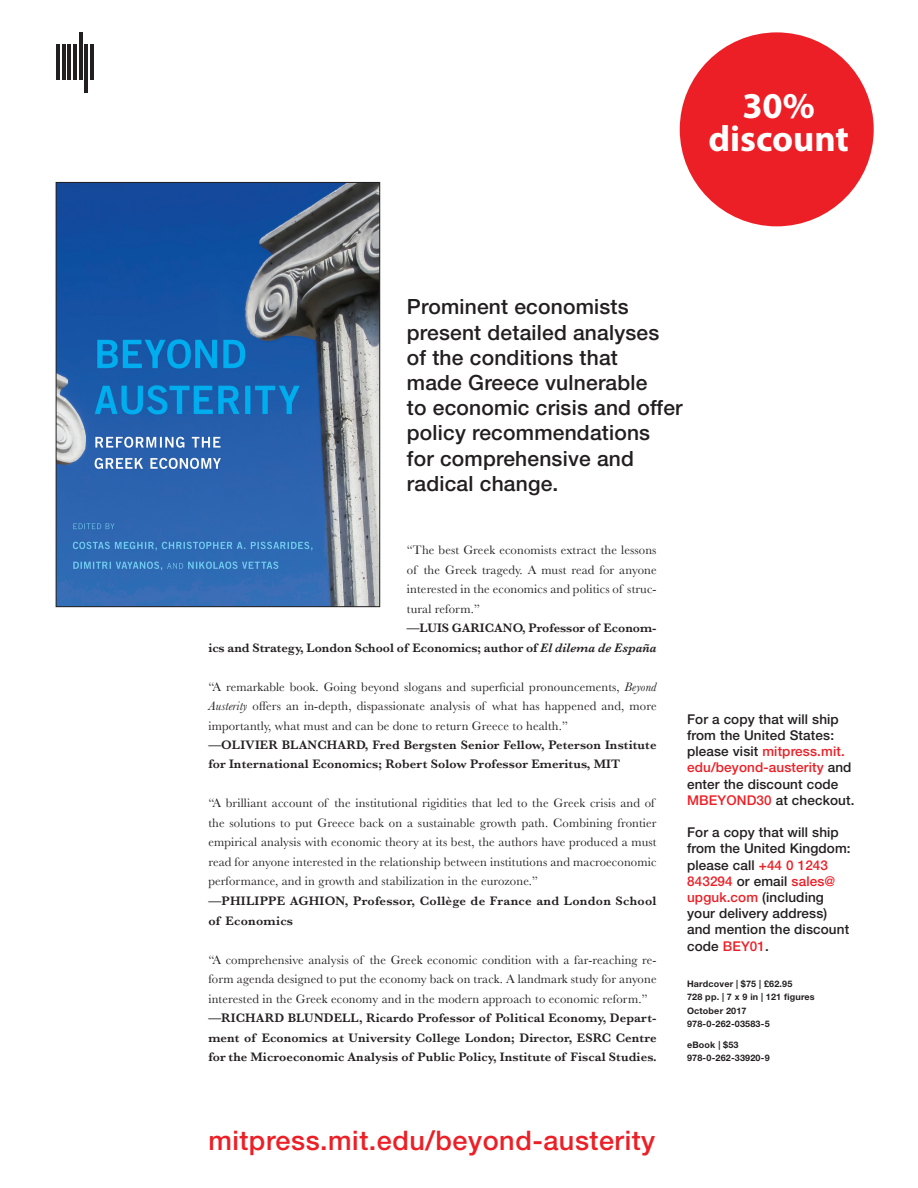
<style>
.page{position:relative;width:918px;height:1188px;background:#fff}
.page>*{position:absolute;margin:0;border:0;box-sizing:border-box;transform-origin:0 0}
.t1{font:700 36.45px/33px "Myriad Pro";color:#fff;text-align:center}
.t2{font:500 27px "Helvetica Neue LT Std";letter-spacing:.02em;color:#ed1f26}
.t3{font:500 21px/25.2px "Helvetica Neue LT Std";letter-spacing:.01em;color:#231f20}
.t4{font:500 13.5px/16.2px "Helvetica Neue LT Std";letter-spacing:.01em;color:#231f20}
.t5{font:12.75px/19.5px "Baskerville";letter-spacing:.01em;color:#231f20;text-align:justify}
.t6{font:600 12.75px/19.5px "Baskerville";letter-spacing:.01em;color:#231f20}
.t7{font:700 9px/13.5px "Helvetica Neue LT Std";letter-spacing:.02em;color:#231f20}
.s1{font-style:italic}
.s2{color:#ed1f26}
</style>
<div class="page">
<div style="left:680px;top:32px;width:194px;height:194px;background:#ed1f26;border-radius:50%"></div>
<hr style="left:56px;top:44px;width:4px;height:36px;background:#231f20">
<hr style="left:62px;top:44px;width:4px;height:36px;background:#231f20">
<hr style="left:67px;top:44px;width:4px;height:36px;background:#231f20">
<hr style="left:73px;top:44px;width:4px;height:36px;background:#231f20">
<hr style="left:90px;top:44px;width:4px;height:36px;background:#231f20">
<hr style="left:84px;top:44px;width:4px;height:49px;background:#231f20">
<hr style="left:79px;top:32px;width:4px;height:48px;background:#231f20">
<img style="left:58px;top:184px;width:320px;height:421px">
<div style="left:56px;top:182px;width:324px;height:425px;border:1px solid #231f20"></div>
<h1 class="t1" style="left:708px;top:88px;width:142px">30% discount</h1>
<h3 class="t3" style="left:407px;top:294px;width:277px">Prominent economists present detailed analyses of the conditions that<br>made Greece vulnerable<br>to economic crisis and offer policy recommendations<br>for comprehensive and radical change.</h3>
<p class="t5" style="left:407px;top:540px;width:251px">“The best Greek economists extract the lessons of the Greek tragedy. A must read for anyone interested in the economics and politics of struc&shy;tural reform.”</p>
<p class="t6" style="left:208px;top:618px;width:450px;text-align:right">—LUIS GARICANO, Professor of Econom-<br>ics and Strategy, London School of Economics; author of <span class="s1">El dilema de España</span></p>
<p class="t5" style="left:208px;top:677px;width:450px">“A remarkable book. Going beyond slogans and superficial pronouncements, <span class="s1">Beyond Austerity</span> offers an in-depth, dispassionate analysis of what has happened and, more importantly, what must and can be done to return Greece to health.”</p>
<p class="t6" style="left:208px;top:735px;width:450px">—OLIVIER BLANCHARD, Fred Bergsten Senior Fellow, Peterson Institute for International Economics; Robert Solow Professor Emeritus, MIT</p>
<p class="t5" style="left:208px;top:794px;width:450px;text-align:left">“A brilliant account of the institutional rigidities that led to the Greek crisis and of the solutions to put Greece back on a sustainable growth path. Combining frontier empirical analysis with economic theory at its best, the authors have produced a must read for anyone interested in the relationship between institutions and macroeconomic performance, and in growth and stabilization in the eurozone.”</p>
<p class="t6" style="left:208px;top:891px;width:450px">—PHILIPPE AGHION, Professor, Collège de France and London School of Economics</p>
<p class="t5" style="left:208px;top:950px;width:450px">“A comprehensive analysis of the Greek economic condition with a far-reaching re&shy;form agenda designed to put the economy back on track. A landmark study for anyone interested in the Greek economy and in the modern approach to economic reform.”</p>
<p class="t6" style="left:208px;top:1008px;width:450px;text-align:justify">—RICHARD BLUNDELL, Ricardo Professor of Political Economy, Depart&shy;ment of Economics at University College London; Director, ESRC Centre for the Microeconomic Analysis of Public Policy, Institute of Fiscal Studies.</p>
<h2 class="t2" style="left:208px;top:1124px;width:448px">mitpress.mit.edu/beyond-austerity</h2>
<p class="t4" style="left:687px;top:711px;width:169px">For a copy that will ship from the United States: please visit <span class="s2">mitpress.mit. edu/beyond-austerity</span> and enter the discount code<br><span class="s2">MBEYOND30</span> at checkout.</p>
<p class="t4" style="left:687px;top:824px;width:165px">For a copy that will ship from the United Kingdom: please call <span class="s2">+44 0 1243<br>843294</span> or email <span class="s2">sales@ upguk.com</span> (including your delivery address) and mention the discount code <span class="s2">BEY01</span>.</p>
<p class="t7" style="left:687px;top:977px;width:129px">Hardcover | $75 | £62.95<br>728 pp. | 7 x 9 in | 121 figures<br>October 2017<br>978-0-262-03583-5</p>
<p class="t7" style="left:687px;top:1037px;width:84px">eBook | $53<br>978-0-262-33920-9</p>
</div>
